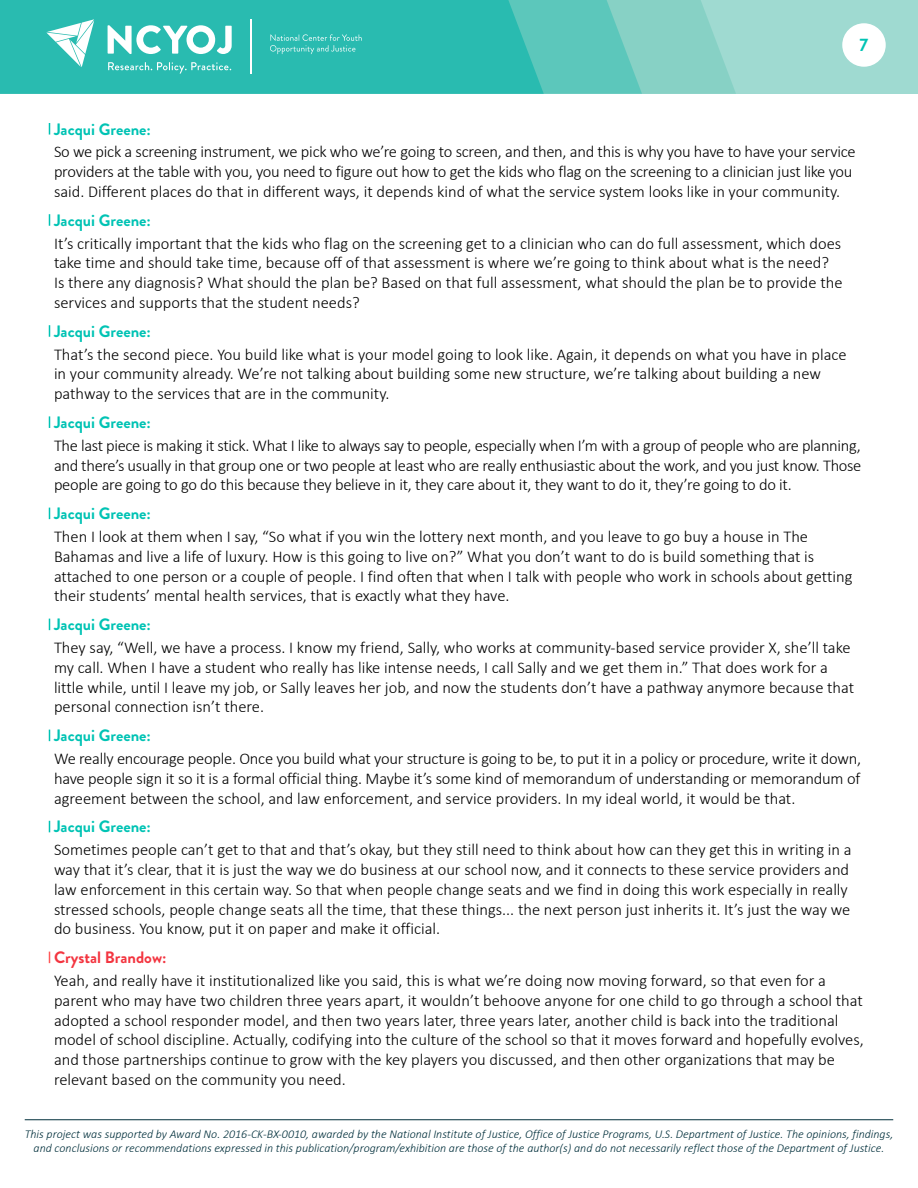
<style>
.page{position:relative;width:918px;height:1188px;background:#fff}
.page>*{position:absolute;margin:0;border:0;box-sizing:border-box;transform-origin:0 0}
.t1{font:700 18px "Brandon Grotesque";color:#00c3b4}
.t2{font:300 16.5px/19.8px "Calibri";color:#000}
.Speaker_2{font:700 16.5px "Brandon Grotesque";color:#00c3b4}
.Speaker_1{font:700 16.5px "Brandon Grotesque";color:#f33540}
.t3{font:italic 300 12px/14.4px "Calibri";color:#002f3b;text-align:center}
</style>
<div class="page">
<hr style="left:25px;top:1119px;width:868px;height:1px;background:#002f3b">
<div style="left:0;top:0;width:918px;height:94px;background:#9fdad1"></div>
<svg style="left:642px;top:0;width:94px;height:94px;fill:#87d1c5"></svg>
<svg style="left:544px;top:0;width:98px;height:94px;fill:#5cc7bb"></svg>
<div style="left:0;top:0;width:544px;height:94px;background:#29bbb0"></div>
<div style="left:842px;top:23px;width:44px;height:44px;background:#fff;border-radius:50%"></div>
<svg style="left:270px;top:34px;width:92px;height:20px"></svg>
<hr style="left:250px;top:20px;width:2px;height:54px;background:#fff">
<svg style="left:46px;top:19px;width:48px;height:48px"></svg>
<svg style="left:108px;top:62px;width:123px;height:12px"></svg>
<svg style="left:108px;top:25px;width:124px;height:29px"></svg>
<svg style="left:49px;top:123px;width:1px;height:12px"></svg>
<svg style="left:49px;top:214px;width:1px;height:12px"></svg>
<svg style="left:49px;top:325px;width:1px;height:12px"></svg>
<svg style="left:49px;top:416px;width:1px;height:12px"></svg>
<p class="t1" style="left:860px;top:33px;width:10px">7</p>
<p class="Speaker_2" style="left:54px;top:117px;width:99px">Jacqui Greene:</p>
<p class="t2" style="left:54px;top:142px;width:803px">So we pick a screening instrument, we pick who we’re going to screen, and then, and this is why you have to have your service providers at the table with you, you need to figure out how to get the kids who flag on the screening to a clinician just like you said. Different places do that in different ways, it depends kind of what the service system looks like in your community.</p>
<p class="Speaker_2" style="left:54px;top:209px;width:99px">Jacqui Greene:</p>
<p class="t2" style="left:54px;top:233px;width:790px">It’s critically important that the kids who flag on the screening get to a clinician who can do full assessment, which does take time and should take time, because off of that assessment is where we’re going to think about what is the need?<br>Is there any diagnosis? What should the plan be? Based on that full assessment, what should the plan be to provide the services and supports that the student needs?</p>
<p class="Speaker_2" style="left:54px;top:320px;width:99px">Jacqui Greene:</p>
<p class="t2" style="left:54px;top:344px;width:794px">That’s the second piece. You build like what is your model going to look like. Again, it depends on what you have in place in your community already. We’re not talking about building some new structure, we’re talking about building a new pathway to the services that are in the community.</p>
<p class="Speaker_2" style="left:54px;top:411px;width:99px">Jacqui Greene:</p>
<p class="t2" style="left:54px;top:435px;width:809px;text-align:justify">The last piece is making it stick. What I like to always say to people, especially when I’m with a group of people who are planning, and there’s usually in that group one or two people at least who are really enthusiastic about the work, and you just know. Those people are going to go do this because they believe in it, they care about it, they want to do it, they’re going to do it.</p>
<p class="Speaker_2" style="left:54px;top:502px;width:99px">Jacqui Greene:</p>
<p class="t2" style="left:54px;top:526px;width:800px">Then I look at them when I say, “So what if you win the lottery next month, and you leave to go buy a house in The Bahamas and live a life of luxury. How is this going to live on?” What you don’t want to do is build something that is attached to one person or a couple of people. I find often that when I talk with people who work in schools about getting their students’ mental health services, that is exactly what they have.</p>
<p class="Speaker_2" style="left:54px;top:613px;width:99px">Jacqui Greene:</p>
<p class="t2" style="left:54px;top:637px;width:802px">They say, “Well, we have a process. I know my friend, Sally, who works at community-based service provider X, she’ll take my call. When I have a student who really has like intense needs, I call Sally and we get them in.” That does work for a little while, until I leave my job, or Sally leaves her job, and now the students don’t have a pathway anymore because that personal connection isn’t there.</p>
<p class="Speaker_2" style="left:54px;top:724px;width:99px">Jacqui Greene:</p>
<p class="t2" style="left:54px;top:748px;width:809px;text-align:justify">We really encourage people. Once you build what your structure is going to be, to put it in a policy or procedure, write it down, have people sign it so it is a formal official thing. Maybe it’s some kind of memorandum of understanding or memorandum of agreement between the school, and law enforcement, and service providers. In my ideal world, it would be that.</p>
<p class="Speaker_2" style="left:54px;top:815px;width:99px">Jacqui Greene:</p>
<p class="t2" style="left:54px;top:840px;width:799px">Sometimes people can’t get to that and that’s okay, but they still need to think about how can they get this in writing in a way that it’s clear, that it is just the way we do business at our school now, and it connects to these service providers and law enforcement in this certain way. So that when people change seats and we find in doing this work especially in really stressed schools, people change seats all the time, that these things... the next person just inherits it. It’s just the way we do business. You know, put it on paper and make it official.</p>
<p class="Speaker_1" style="left:54px;top:946px;width:114px">Crystal Brandow:</p>
<p class="t2" style="left:54px;top:970px;width:811px">Yeah, and really have it institutionalized like you said, this is what we’re doing now moving forward, so that even for a parent who may have two children three years apart, it wouldn’t behoove anyone for one child to go through a school that adopted a school responder model, and then two years later, three years later, another child is back into the traditional model of school discipline. Actually, codifying into the culture of the school so that it moves forward and hopefully evolves, and those partnerships continue to grow with the key players you discussed, and then other organizations that may be relevant based on the community you need.</p>
<p class="t3" style="left:25px;top:1126px;width:870px">This project was supported by Award No. 2016-CK-BX-0010, awarded by the National Institute of Justice, Office of Justice Programs, U.S. Department of Justice. The opinions, findings, and conclusions or recommendations expressed in this publication/program/exhibition are those of the author(s) and do not necessarily reflect those of the Department of Justice.</p>
</div>
